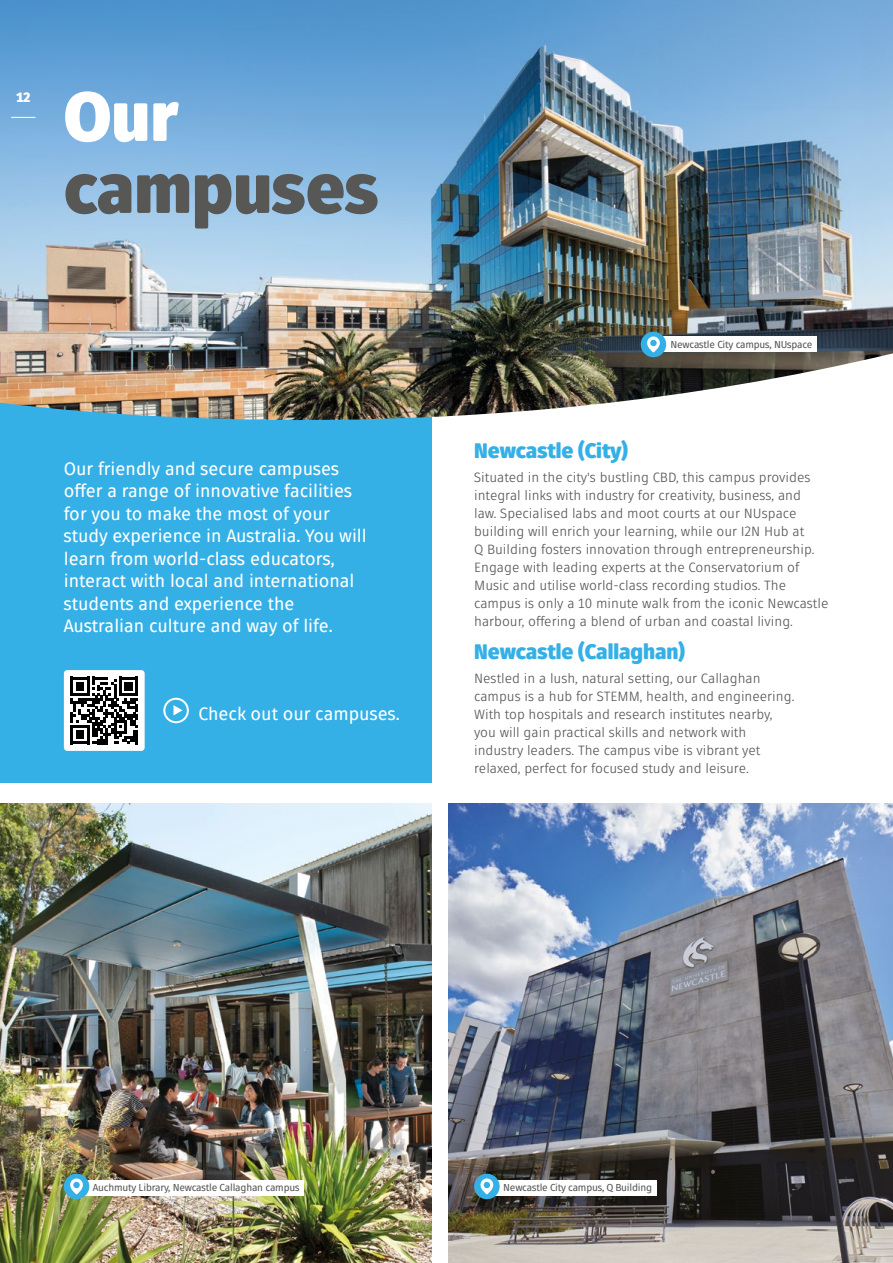
<style>
.page{position:relative;width:893px;height:1263px;background:#fff}
.page>*{position:absolute;margin:0;border:0;box-sizing:border-box;transform-origin:0 0}
.t1{font:900 69px/72px "Fuse V.2 Display";color:#575756}
.Sub_Heads_-_Tier_1_5{font:900 21px "Fuse V.2 Display";color:#35b0e6}
.Intro_-_Light{font:18px/22.5px "Fuse V.2 Display";color:#fff}
.QR_Code_-_Lrg{font:18px "Fuse V.2 Display";color:#fff}
.Body_Copy_-_80__black{font:13.5px/18px "Fuse V.2 Display";color:#575756}
.t2{font:900 13.5px "Fuse V.2 Display";color:#fff}
.Location_text{font:10.2px "Fuse V.2 Display";letter-spacing:-.02em;color:#575756}
.s1{color:#fff}
</style>
<div class="page">
<div style="left:0;top:0;width:432px;height:782px;background:#35b0e6"></div>
<img style="left:0;top:804px;width:432px;height:459px">
<img style="left:449px;top:804px;width:444px;height:459px">
<img style="left:0;top:0;width:893px;height:421px">
<div style="left:64px;top:670px;width:81px;height:81px;background:#fff;border-radius:3px"></div>
<svg style="left:70px;top:677px;width:68px;height:67px"></svg>
<svg style="left:163px;top:698px;width:26px;height:25px"></svg>
<svg style="left:11px;top:117px;width:25px;height:1px"></svg>
<div style="left:653px;top:336px;width:164px;height:16px;background:#fff"></div>
<div style="left:641px;top:332px;width:25px;height:25px;background:#35b0e6;border-radius:50%"></div>
<svg style="left:647px;top:336px;width:13px;height:16px"></svg>
<div style="left:650px;top:340px;width:7px;height:6px;background:#35b0e6;border-radius:50%"></div>
<div style="left:76px;top:1179px;width:228px;height:16px;background:#fff"></div>
<div style="left:64px;top:1174px;width:25px;height:25px;background:#35b0e6;border-radius:50%"></div>
<svg style="left:70px;top:1178px;width:13px;height:16px"></svg>
<div style="left:73px;top:1182px;width:7px;height:6px;background:#35b0e6;border-radius:50%"></div>
<div style="left:486px;top:1179px;width:170px;height:16px;background:#fff"></div>
<div style="left:474px;top:1174px;width:26px;height:25px;background:#35b0e6;border-radius:50%"></div>
<svg style="left:480px;top:1178px;width:13px;height:16px"></svg>
<p class="t2" style="left:16px;top:88px;width:15px">12</p>
<h1 class="t1" style="left:64px;top:81px;width:316px"><span class="s1">Our </span>campuses</h1>
<p class="Intro_-_Light" style="left:64px;top:457px;width:304px">Our friendly and secure campuses offer a range of innovative facilities for you to make the most of your study experience in Australia. You will learn from world-class educators, interact with local and international students and experience the Australian culture and way of life.</p>
<p class="QR_Code_-_Lrg" style="left:198px;top:703px;width:203px">Check out our campuses.</p>
<p class="Location_text" style="left:670px;top:338px;width:144px">Newcastle City campus, NUspace</p>
<p class="Sub_Heads_-_Tier_1_5" style="left:474px;top:436px;width:155px">Newcastle (City)</p>
<p class="Body_Copy_-_80__black" style="left:474px;top:469px;width:356px">Situated in the city's bustling CBD, this campus provides integral links with industry for creativity, business, and<br>law. Specialised labs and moot courts at our NUspace building will enrich your learning, while our I2N Hub at<br>Q Building fosters innovation through entrepreneurship.<br>Engage with leading experts at the Conservatorium of Music and utilise world-class recording studios. The campus is only a 10 minute walk from the iconic Newcastle harbour, offering a blend of urban and coastal living.</p>
<p class="Sub_Heads_-_Tier_1_5" style="left:474px;top:637px;width:212px">Newcastle (Callaghan)</p>
<p class="Body_Copy_-_80__black" style="left:474px;top:670px;width:322px">Nestled in a lush, natural setting, our Callaghan campus is a hub for STEMM, health, and engineering.<br>With top hospitals and research institutes nearby, you will gain practical skills and network with industry leaders. The campus vibe is vibrant yet relaxed, perfect for focused study and leisure.</p>
<p class="Location_text" style="left:93px;top:1181px;width:208px">Auchmuty Library, Newcastle Callaghan campus</p>
<p class="Location_text" style="left:503px;top:1181px;width:150px">Newcastle City campus, Q Building</p>
</div>
